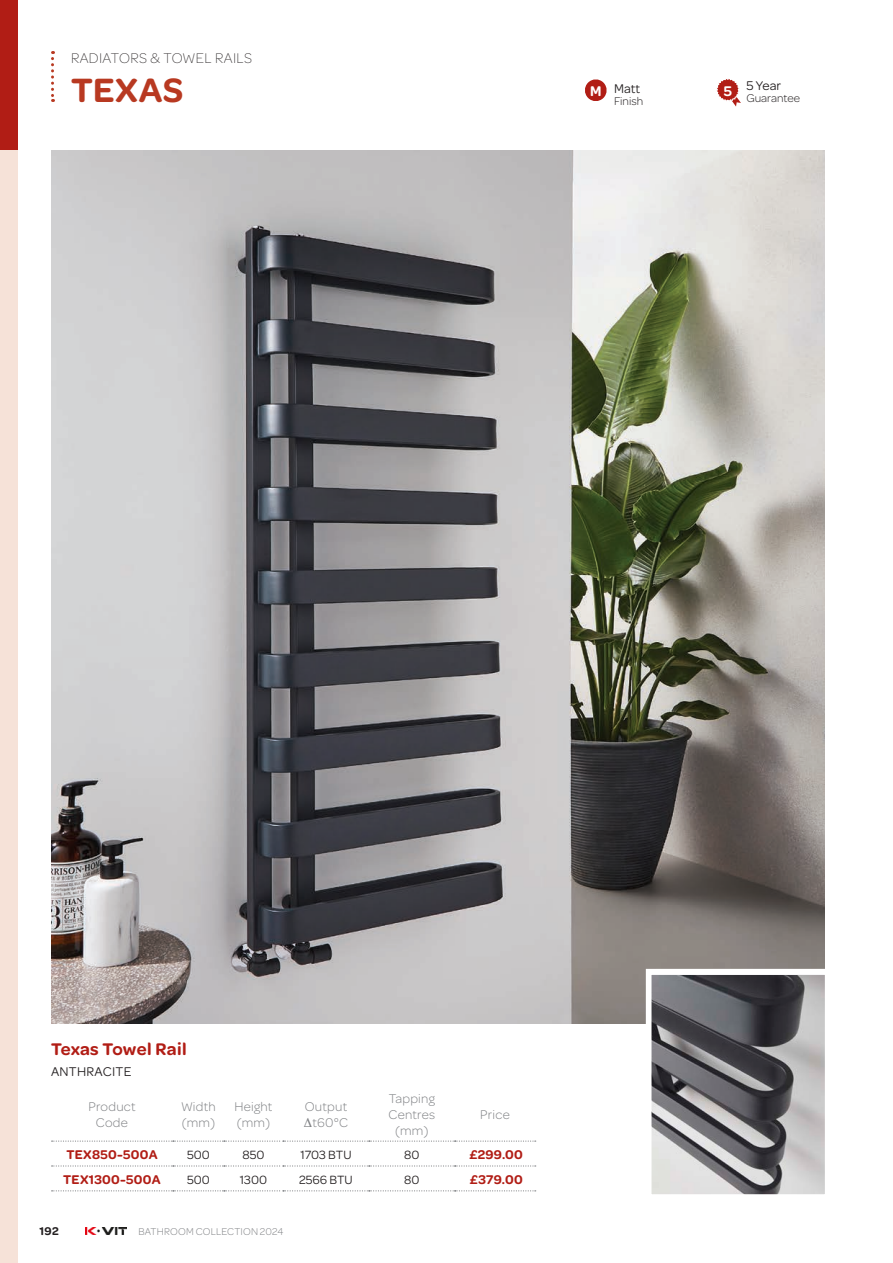
<style>
.page{position:relative;width:893px;height:1263px;background:#fff}
.page>*{position:absolute;margin:0;border:0;box-sizing:border-box;transform-origin:0 0}
.t1{font:600 36px "Omnes Pro";letter-spacing:.01em;color:#b83921}
.t2{font:600 18px "Omnes Pro";letter-spacing:.015em;color:#b11d15}
.t3{font:200 15px "Omnes Pro";letter-spacing:.025em;color:#231f20}
.t4{font:600 15px "Omnes Pro";color:#fff}
.t5{font:300 13.5px/16.2px "Omnes Pro";letter-spacing:.02em;color:#808285}
.t6{font:600 13.5px "Omnes Pro";letter-spacing:.02em;color:#b11d15}
.t7{font:13.5px "Omnes Pro";letter-spacing:.02em;color:#231f20}
.t8{font:12.75px "Omnes Pro";color:#231f20}
.t9{font:300 12px "Omnes Pro";color:#231f20}
.t10{font:600 12px "Omnes Pro";color:#231f20}
.t11{font:300 10.5px "Omnes Pro";letter-spacing:.015em;color:#808285}
</style>
<div class="page">
<div style="left:0;top:0;width:18px;height:1263px;background:#f6e2d8"></div>
<img style="left:86px;top:1227px;width:41px;height:8px">
<svg style="left:51px;top:51px;width:3px;height:51px"></svg>
<div style="left:0;top:0;width:18px;height:150px;background:#b11d15"></div>
<img style="left:51px;top:150px;width:774px;height:874px">
<svg style="left:52px;top:1140px;width:484px;height:2px"></svg>
<svg style="left:52px;top:1165px;width:484px;height:1px"></svg>
<svg style="left:52px;top:1190px;width:484px;height:1px"></svg>
<img style="left:653px;top:976px;width:170px;height:217px">
<div style="left:646px;top:969px;width:184px;height:231px;border:6px solid #fff"></div>
<svg style="left:716px;top:78px;width:25px;height:29px"></svg>
<svg style="left:585px;top:79px;width:22px;height:22px"></svg>
<p class="t3" style="left:71px;top:48px;width:183px">RADIATORS &amp; TOWEL RAILS</p>
<h1 class="t1" style="left:71px;top:64px;width:114px">TEXAS</h1>
<p class="t4" style="left:590px;top:81px;width:13px">M</p>
<p class="t7" style="left:614px;top:79px;width:28px">Matt</p>
<p class="t4" style="left:724px;top:80px;width:10px">5</p>
<p class="t9" style="left:614px;top:93px;width:31px">Finish</p>
<p class="t7" style="left:746px;top:76px;width:36px">5 Year</p>
<p class="t9" style="left:746px;top:90px;width:55px">Guarantee</p>
<h2 class="t2" style="left:51px;top:1036px;width:137px">Texas Towel Rail</h2>
<p class="t7" style="left:51px;top:1062px;width:82px">ANTHRACITE</p>
<p class="t5" style="left:88px;top:1098px;width:49px;text-align:center">Product<br>Code</p>
<p class="t5" style="left:181px;top:1098px;width:36px">Width (mm)</p>
<p class="t5" style="left:235px;top:1098px;width:39px">Height (mm)</p>
<p class="t5" style="left:304px;top:1098px;width:46px">Output ∆t60°C</p>
<p class="t5" style="left:388px;top:1090px;width:48px;text-align:center">Tapping<br>Centres (mm)</p>
<p class="t5" style="left:480px;top:1106px;width:31px">Price</p>
<p class="t6" style="left:66px;top:1145px;width:93px">TEX850-500A</p>
<p class="t8" style="left:187px;top:1146px;width:24px">500</p>
<p class="t8" style="left:242px;top:1146px;width:24px">850</p>
<p class="t8" style="left:300px;top:1146px;width:53px">1703 BTU</p>
<p class="t8" style="left:404px;top:1146px;width:17px">80</p>
<p class="t6" style="left:469px;top:1145px;width:55px">£299.00</p>
<p class="t6" style="left:63px;top:1170px;width:99px">TEX1300-500A</p>
<p class="t8" style="left:187px;top:1171px;width:24px">500</p>
<p class="t8" style="left:240px;top:1171px;width:29px">1300</p>
<p class="t8" style="left:299px;top:1171px;width:55px">2566 BTU</p>
<p class="t8" style="left:404px;top:1171px;width:17px">80</p>
<p class="t6" style="left:470px;top:1170px;width:54px">£379.00</p>
<p class="t10" style="left:40px;top:1223px;width:21px">192</p>
<p class="t11" style="left:138px;top:1224px;width:146px">BATHROOM COLLECTION 2024</p>
</div>
